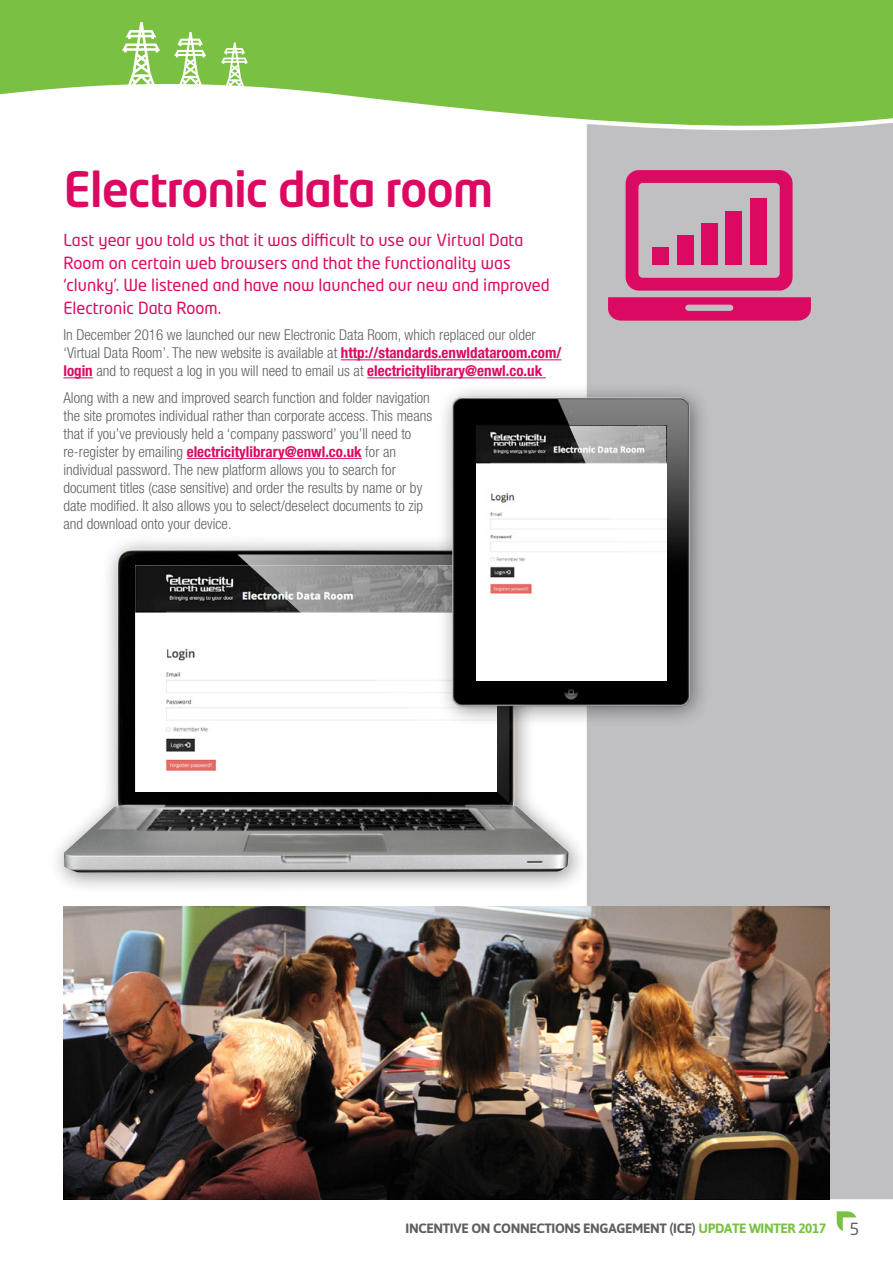
<style>
.page{position:relative;width:893px;height:1263px;background:#fff}
.page>*{position:absolute;margin:0;border:0;box-sizing:border-box;transform-origin:0 0}
.t1{font:500 48px "Neo Tech Std";letter-spacing:-.025em;color:#db0962}
.t2{font:16.5px/22.5px "Neo Tech Std";color:#db0962}
.t3{font:16.5px "Neo Tech Std";color:#5f6062}
.t4{font:300 condensed 15px/18px "Helvetica Neue LT";color:#5f6062}
.t5{font:700 13.5px "Asap";letter-spacing:-.025em;color:#5f6062}
.s1{font-weight:700;color:#db0962}
.s2{color:#7ac143}
</style>
<div class="page">
<div style="left:587px;top:161px;width:306px;height:1038px;background:#c0c0c3"></div>
<svg style="left:0;top:0;width:893px;height:161px"></svg>
<svg style="left:122px;top:22px;width:38px;height:65px"></svg>
<svg style="left:174px;top:32px;width:32px;height:55px"></svg>
<svg style="left:221px;top:42px;width:27px;height:47px"></svg>
<hr style="left:341px;top:359px;width:220px;height:1px;background:#db0962">
<hr style="left:63px;top:377px;width:30px;height:1px;background:#db0962">
<hr style="left:367px;top:377px;width:179px;height:1px;background:#db0962">
<hr style="left:187px;top:458px;width:175px;height:1px;background:#db0962">
<svg style="left:626px;top:170px;width:166px;height:121px;background:#ca769c"></svg>
<svg style="left:608px;top:297px;width:203px;height:24px;background:#d81b6b"></svg>
<div style="left:653px;top:247px;width:16px;height:18px;background:#db0962"></div>
<div style="left:677px;top:235px;width:16px;height:30px;background:#db0962"></div>
<div style="left:701px;top:223px;width:17px;height:42px;background:#db0962"></div>
<div style="left:726px;top:211px;width:16px;height:54px;background:#db0962"></div>
<div style="left:750px;top:199px;width:16px;height:66px;background:#db0962"></div>
<div style="left:49px;top:533px;width:541px;height:361px;background:#000;opacity:.45"></div>
<img style="left:64px;top:549px;width:505px;height:323px">
<img style="left:136px;top:566px;width:101px;height:225px">
<svg style="left:237px;top:554px;width:272px;height:249px"></svg>
<div style="left:437px;top:382px;width:275px;height:345px;background:#000;opacity:.45"></div>
<img style="left:446px;top:397px;width:249px;height:310px">
<img style="left:476px;top:426px;width:190px;height:254px">
<svg style="left:569px;top:426px;width:97px;height:219px"></svg>
<img style="left:64px;top:906px;width:765px;height:293px">
<svg style="left:837px;top:1211px;width:19px;height:20px"></svg>
<h1 class="t1" style="left:63px;top:159px;width:432px">Electronic data room</h1>
<p class="t2" style="left:63px;top:229px;width:488px">Last year you told us that it was difficult to use our Virtual Data Room on certain web browsers and that the functionality was ‘clunky’. We listened and have now launched our new and improved Electronic Data Room.</p>
<p class="t4" style="left:63px;top:326px;width:500px">In December 2016 we launched our new Electronic Data Room, which replaced our older ‘Virtual Data Room’. The new website is available at <span class="s1">http://standards.enwldataroom.com/ login</span> and to request a log in you will need to email us at <span class="s1">electricitylibrary@enwl.co.uk</span></p>
<p class="t4" style="left:63px;top:388px;width:370px">Along with a new and improved search function and folder navigation the site promotes individual rather than corporate access. This means that if you’ve previously held a ‘company password’ you’ll need to re-register by emailing <span class="s1">electricitylibrary@enwl.co.uk</span> for an individual password. The new platform allows you to search for document titles (case sensitive) and order the results by name or by date modified. It also allows you to select/deselect documents to zip and download onto your device.</p>
<p class="t5" style="left:406px;top:1220px;width:422px">INCENTIVE ON CONNECTIONS ENGAGEMENT (ICE) <span class="s2">UPDATE WINTER 2017</span></p>
<p class="t3" style="left:849px;top:1218px;width:11px">5</p>
</div>
